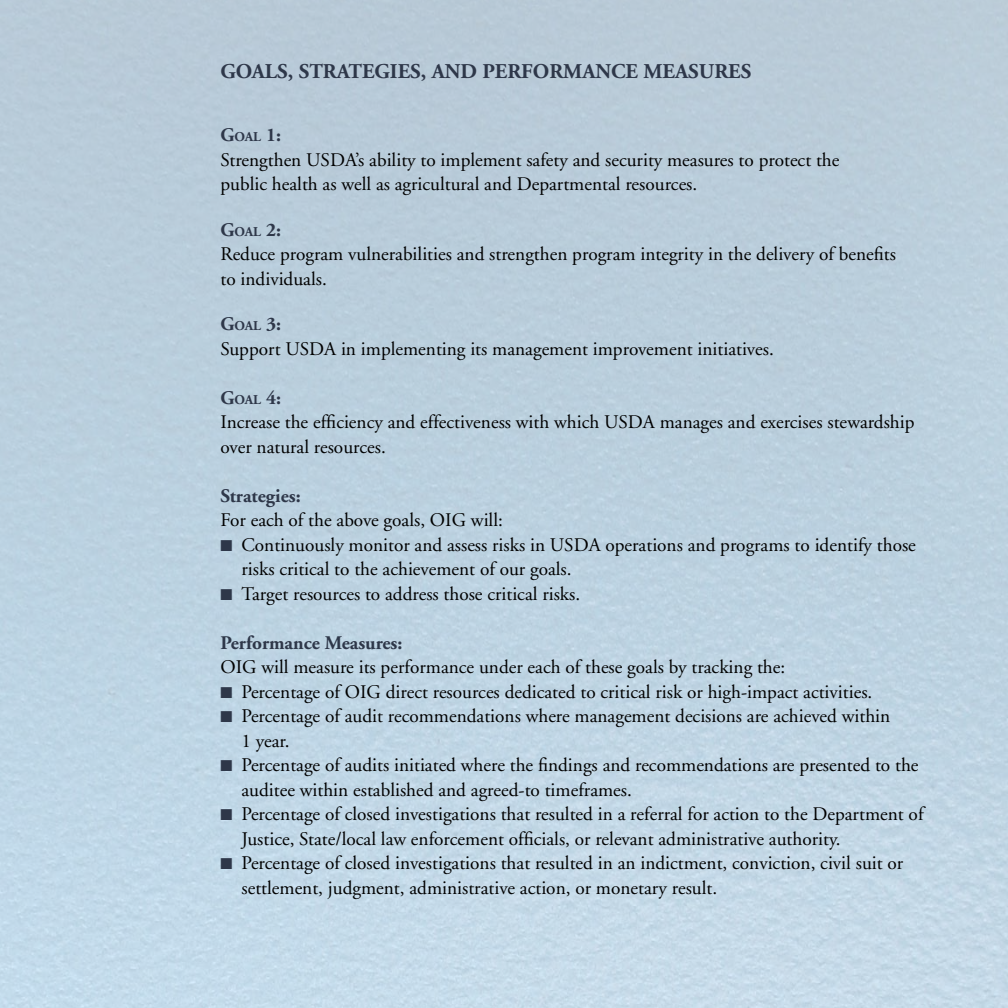
<style>
.page{position:relative;width:1008px;height:1008px;background:#fff}
.page>*{position:absolute;margin:0;border:0;box-sizing:border-box;transform-origin:0 0}
.t1{font:700 21px "Adobe Garamond";color:#2e3749}
.t2{font:19.25px/24.5px "Adobe Garamond";color:#000}
.t3{font:700 19.25px "Adobe Garamond";color:#2e3749}
.s1{font-weight:700;color:#2e3749}
.s2{font-weight:700;font-size:13.47px;color:#2e3749}
.s3{color:#2e3749}
</style>
<div class="page">
<p class="t1" style="left:220px;top:60px;width:30px">GOALS</p>
<p class="t1" style="left:288px;top:60px;width:35px">, STRATEGIES</p>
<p class="t1" style="left:421px;top:60px;width:90px">, AND PERFORMANCE</p>
<p class="t1" style="left:644px;top:60px;width:33px">MEASURES</p>
<p class="t2" style="left:220px;top:123px;width:621px"><span class="s1">G</span><span class="s2">OAL</span> <span class="s1">1:<br></span>Strengthen USDA’s ability to implement safety and security measures to protect the public health as well as agricultural and Departmental resources.</p>
<p class="t2" style="left:221px;top:218px;width:677px"><span class="s1">G</span><span class="s2">OAL</span> <span class="s1">2:<br></span>Reduce program vulnerabilities and strengthen program integrity in the delivery of benefits to individuals.</p>
<p class="t2" style="left:221px;top:312px;width:555px"><span class="s1">G</span><span class="s2">OAL</span> <span class="s1">3:<br></span>Support USDA in implementing its management improvement initiatives.</p>
<p class="t2" style="left:221px;top:386px;width:696px"><span class="s1">G</span><span class="s2">OAL</span> <span class="s1">4:<br></span>Increase the efficiency and effectiveness with which USDA manages and exercises stewardship over natural resources.</p>
<p class="t3" style="left:221px;top:485px;width:82px">STRATEGIES:</p>
<p class="t2" style="left:221px;top:509px;width:284px">For each of the above goals, OIG will:</p>
<p class="t2" style="left:242px;top:533px;width:676px;text-indent:-21px"><span class="s3">■</span> Continuously monitor and assess risks in USDA operations and programs to identify those risks critical to the achievement of our goals.</p>
<p class="t2" style="left:220px;top:582px;width:361px"><span class="s3">■</span> Target resources to address those critical risks.</p>
<p class="t3" style="left:220px;top:632px;width:184px">PERFORMANCE MEASURES:</p>
<p class="t2" style="left:220px;top:655px;width:566px">OIG will measure its performance under each of these goals by tracking the:</p>
<p class="t2" style="left:220px;top:680px;width:653px"><span class="s3">■</span> Percentage of OIG direct resources dedicated to critical risk or high-impact activities.</p>
<p class="t2" style="left:242px;top:704px;width:650px;text-indent:-21px"><span class="s3">■</span> Percentage of audit recommendations where management decisions are achieved within<br>1 year.</p>
<p class="t2" style="left:242px;top:753px;width:679px;text-indent:-21px"><span class="s3">■</span> Percentage of audits initiated where the findings and recommendations are presented to the auditee within established and agreed-to timeframes.</p>
<p class="t2" style="left:242px;top:802px;width:684px;text-indent:-21px"><span class="s3">■</span> Percentage of closed investigations that resulted in a referral for action to the Department of<br>Justice, State/local law enforcement officials, or relevant administrative authority.</p>
<p class="t2" style="left:242px;top:851px;width:663px;text-indent:-21px"><span class="s3">■</span> Percentage of closed investigations that resulted in an indictment, conviction, civil suit or settlement, judgment, administrative action, or monetary result.</p>
</div>
